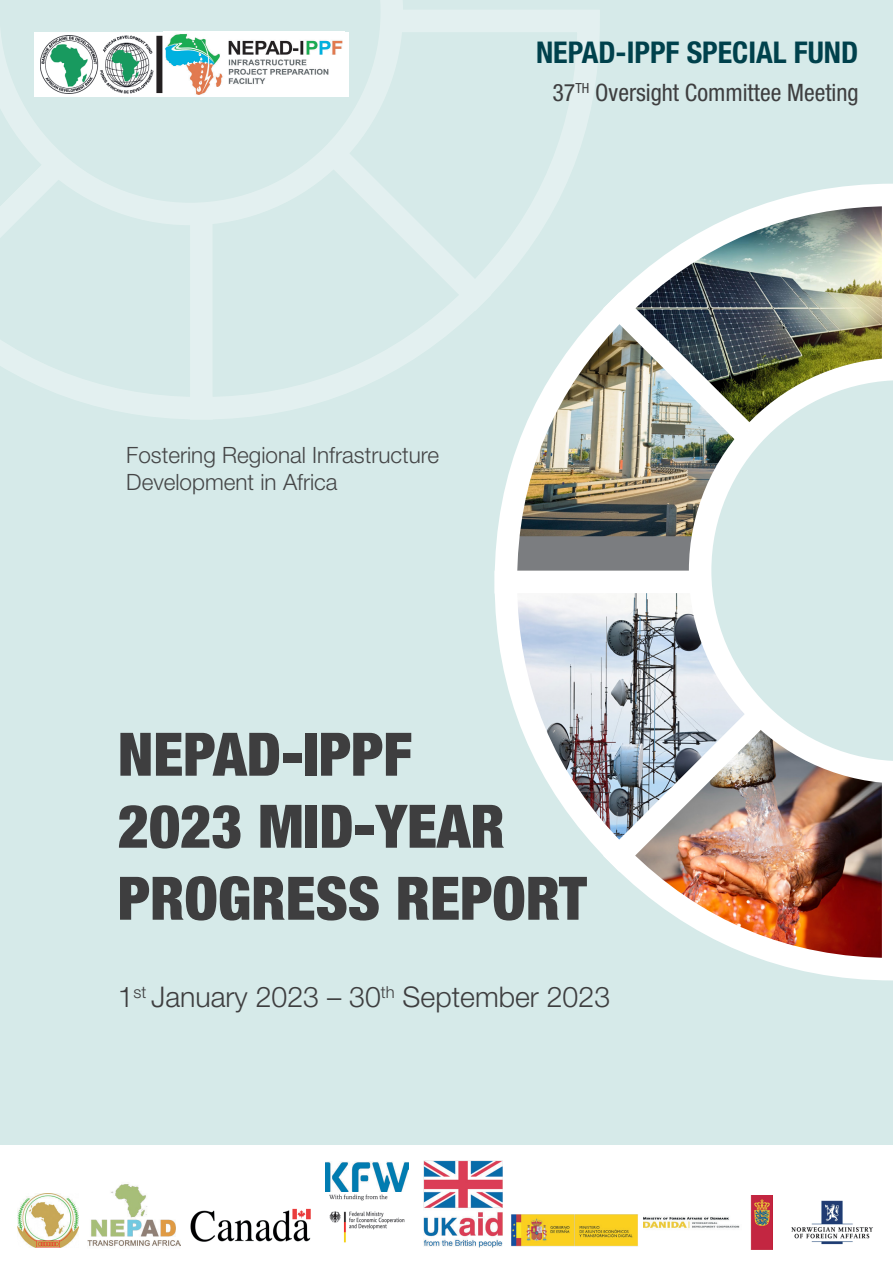
<style>
.page{position:relative;width:893px;height:1263px;background:#fff}
.page>*{position:absolute;margin:0;border:0;box-sizing:border-box;transform-origin:0 0}
.t1{font:900 condensed 60px "Helvetica Neue";color:#3e3e3f}
.t2{font:700 condensed 30px "Helvetica Neue LT Pro";color:#00414c}
.t3{font:300 28.5px "Helvetica Neue";color:#3e3e3f}
.t4{font:condensed 24px "Helvetica Neue LT Pro";color:#3e3e3f}
.t5{font:300 22.5px "Helvetica Neue";color:#454647}
</style>
<div class="page">
<div style="left:0;top:0;width:893px;height:1145px;background:#d6eae9"></div>
<svg style="left:638px;top:183px;width:255px;height:93px"></svg>
<img style="left:496px;top:276px;width:397px;height:274px">
<svg style="left:494px;top:550px;width:93px;height:287px"></svg>
<img style="left:587px;top:550px;width:306px;height:431px">
<svg style="left:689px;top:358px;width:204px;height:426px"></svg>
<svg style="left:0;top:225px;width:169px;height:193px"></svg>
<svg style="left:169px;top:327px;width:338px;height:94px"></svg>
<svg style="left:190px;top:10px;width:411px;height:317px"></svg>
<svg style="left:0;top:0;width:403px;height:225px"></svg>
<img style="left:18px;top:1193px;width:60px;height:54px">
<img style="left:88px;top:1184px;width:93px;height:62px">
<img style="left:190px;top:1208px;width:121px;height:34px">
<img style="left:424px;top:1161px;width:78px;height:86px">
<img style="left:644px;top:1195px;width:128px;height:54px">
<img style="left:791px;top:1200px;width:82px;height:45px">
<img style="left:326px;top:1162px;width:82px;height:30px">
<img style="left:329px;top:1194px;width:76px;height:49px">
<img style="left:511px;top:1214px;width:127px;height:32px">
<div style="left:34px;top:32px;width:315px;height:65px;background:#fff"></div>
<img style="left:41px;top:36px;width:113px;height:57px">
<img style="left:165px;top:34px;width:178px;height:61px">
<div style="left:156px;top:36px;width:6px;height:57px;background:#231f20"></div>
<p class="t2" style="left:536px;top:34px;width:324px">NEPAD-IPPF SPECIAL FUND</p>
<p class="t4" style="left:552px;top:78px;width:308px">37<sup>TH</sup> Oversight Committee Meeting</p>
<p class="t5" style="left:126px;top:441px;width:314px">Fostering Regional Infrastructure</p>
<p class="t5" style="left:126px;top:468px;width:213px">Development in Africa</p>
<p class="t1" style="left:118px;top:717px;width:296px">NEPAD-IPPF</p>
<p class="t1" style="left:118px;top:789px;width:389px">2023 MID-YEAR</p>
<p class="t1" style="left:118px;top:861px;width:470px">PROGRESS REPORT</p>
<p class="t3" style="left:118px;top:980px;width:494px">1<sup>st</sup> January 2023 – 30<sup>th</sup> September 2023</p>
</div>
